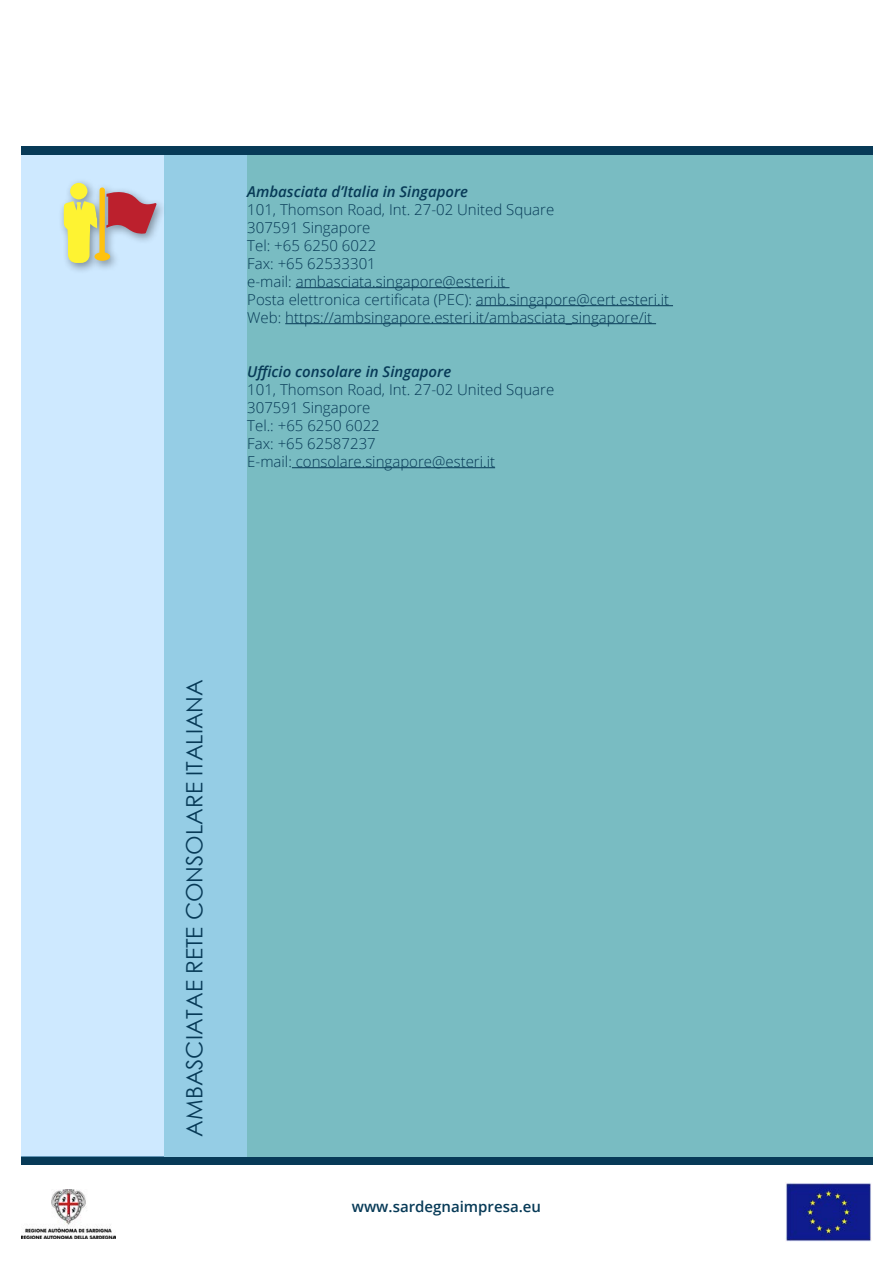
<style>
.page{position:relative;width:893px;height:1263px;background:#fff}
.page>*{position:absolute;margin:0;border:0;box-sizing:border-box;transform-origin:0 0}
.t1{font:22.5px "Century Gothic";color:#073a57}
.t2{font:300 15px/18px "Open Sans";color:#073a57}
.t3{font:italic 600 15px "Open Sans";color:#073a57}
.t4{font:600 15px "Open Sans";color:#073a57}
</style>
<div class="page">
<div style="left:21px;top:147px;width:851px;height:8px;background:#073a57"></div>
<div style="left:21px;top:1157px;width:851px;height:8px;background:#073a57"></div>
<div style="left:164px;top:155px;width:708px;height:1002px;background:#79bcc2"></div>
<svg style="left:21px;top:155px;width:226px;height:1002px;fill:#cee9ff"></svg>
<div style="left:58px;top:178px;width:110px;height:97px;background:#000;opacity:.4"></div>
<div style="left:70px;top:183px;width:17px;height:17px;background:#fef332;border-radius:50%"></div>
<svg style="left:64px;top:187px;width:93px;height:76px"></svg>
<img style="left:21px;top:1189px;width:94px;height:49px">
<img style="left:785px;top:1183px;width:86px;height:59px">
<hr style="left:296px;top:287px;width:213px;height:1px;background:#073a57">
<hr style="left:476px;top:305px;width:197px;height:1px;background:#073a57">
<hr style="left:285px;top:323px;width:371px;height:1px;background:#073a57">
<hr style="left:292px;top:467px;width:203px;height:1px;background:#073a57">
<p class="t3" style="left:247px;top:181px;width:222px">Ambasciata d’Italia in Singapore</p>
<p class="t2" style="left:247px;top:200px;width:423px">101, Thomson Road, Int. 27-02 United Square<br>307591 Singapore<br>Tel: +65 6250 6022<br>Fax: +65 62533301<br>e-mail: ambasciata.singapore@esteri.it<br>Posta elettronica certificata (PEC): amb.singapore@cert.esteri.it Web: https://ambsingapore.esteri.it/ambasciata_singapore/it</p>
<p class="t3" style="left:247px;top:361px;width:205px">Ufficio consolare in Singapore</p>
<p class="t2" style="left:247px;top:380px;width:308px">101, Thomson Road, Int. 27-02 United Square<br>307591 Singapore<br>Tel.: +65 6250 6022<br>Fax: +65 62587237<br>E-mail: consolare.singapore@esteri.it</p>
<h1 class="t1" style="left:179px;top:1137px;width:459px;rotate:-90deg">AMBASCIATAE RETE CONSOLARE ITALIANA</h1>
<p class="t4" style="left:352px;top:1196px;width:191px">www.sardegnaimpresa.eu</p>
</div>
